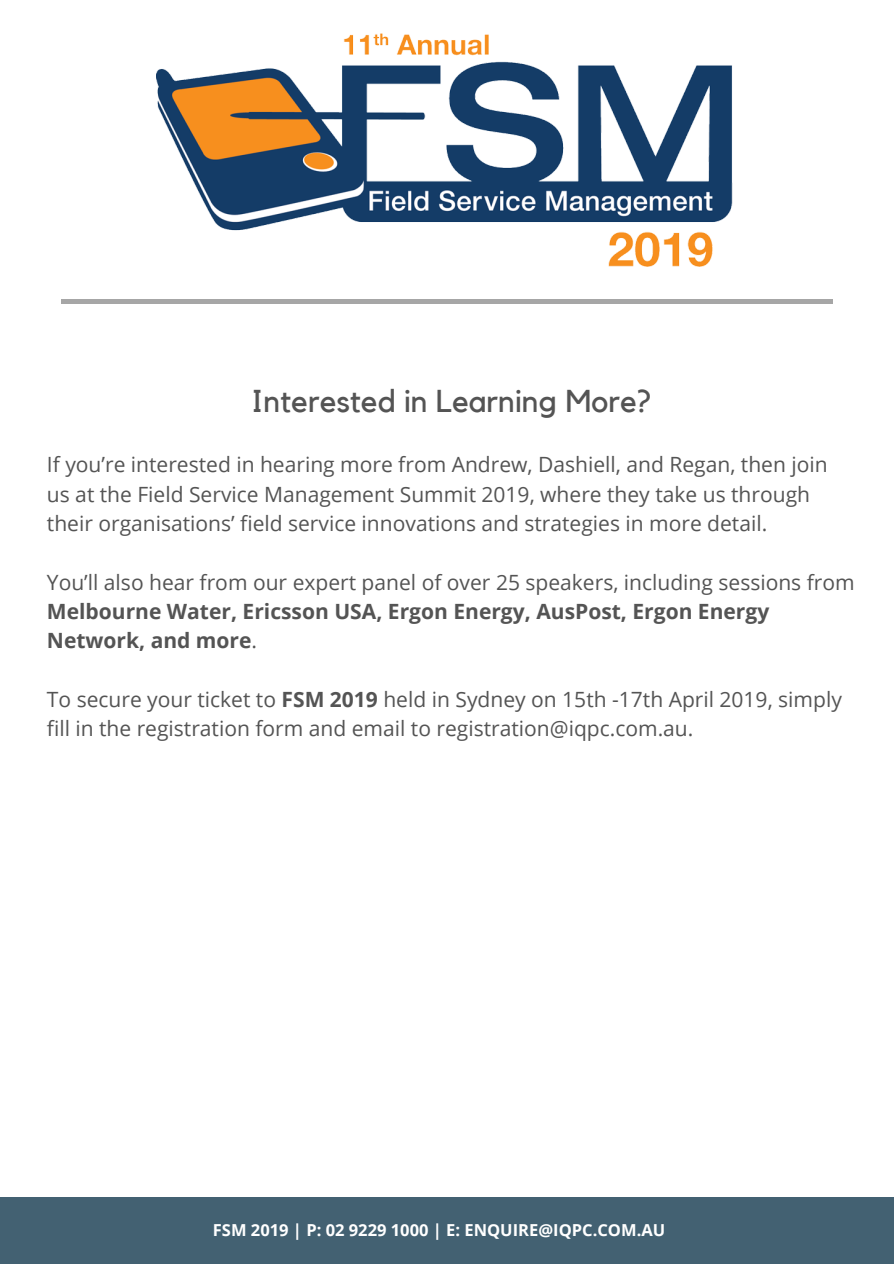
<style>
.page{position:relative;width:894px;height:1264px;background:#fff}
.page>*{position:absolute;margin:0;border:0;box-sizing:border-box;transform-origin:0 0}
.t1{font:31.5px "Kollektif";color:#545454}
.t2{font:21px/29.2px "Open Sans";color:#545454}
.t3{font:700 21px/29.2px "Open Sans";color:#545454}
.t4{font:700 16.5px "Open Sans";color:#fff}
.s1{font-weight:400}
.s2{font-weight:700}
</style>
<div class="page">
<hr style="left:61px;top:300px;width:771px;height:3px;background:#a6a6a6">
<div style="left:0;top:1197px;width:893px;height:66px;background:#436172"></div>
<img style="left:156px;top:33px;width:577px;height:234px">
<h1 class="t1" style="left:251px;top:386px;width:401px">Interested in Learning More?</h1>
<p class="t2" style="left:47px;top:449px;width:782px">If you’re interested in hearing more from Andrew, Dashiell, and Regan, then join us at the Field Service Management Summit 2019, where they take us through their organisations’ field service innovations and strategies in more detail.</p>
<p class="t2" style="left:47px;top:567px;width:809px">You’ll also hear from our expert panel of over 25 speakers, including sessions from</p>
<p class="t3" style="left:47px;top:596px;width:723px">Melbourne Water, Ericsson USA, Ergon Energy, AusPost, Ergon Energy<br>Network, and more<span class="s1">.</span></p>
<p class="t2" style="left:47px;top:684px;width:796px">To secure your ticket to <span class="s2">FSM 2019</span> held in Sydney on 15th -17th April 2019, simply fill in the registration form and email to registration@iqpc.com.au.</p>
<p class="t4" style="left:213px;top:1217px;width:453px">FSM 2019 | P: 02 9229 1000 | E: ENQUIRE@IQPC.COM.AU</p>
</div>
